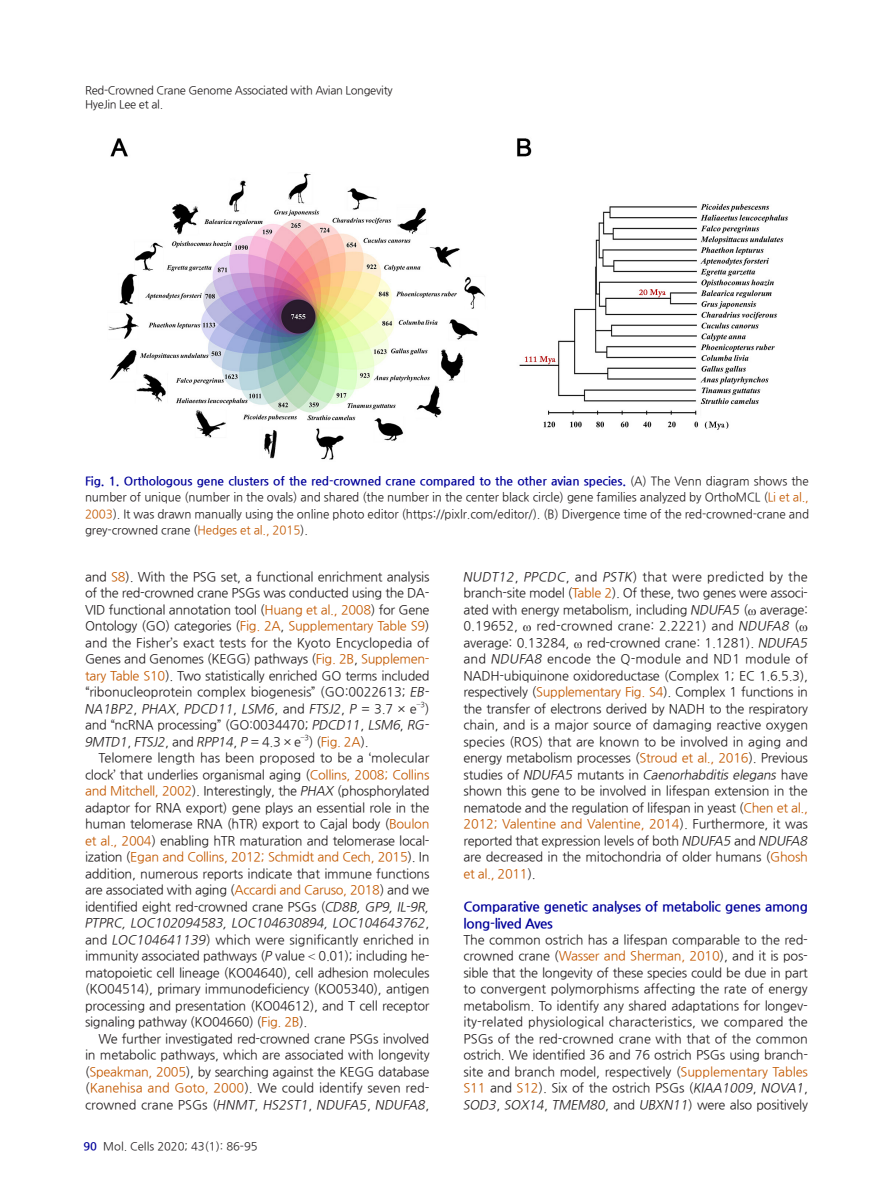
<style>
.page{position:relative;width:893px;height:1191px;background:#fff}
.page>*{position:absolute;margin:0;border:0;box-sizing:border-box;transform-origin:0 0}
._1__제목{font:700 13.5px/16.5px "Nanum Gothic";letter-spacing:-.025em;color:#00009a}
.본문{font:12.75px/16.5px "Nanum Gothic";letter-spacing:-.02em;color:#231f20}
.본문-2{font:12.75px/16.5px "Nanum Gothic";letter-spacing:.005em;color:#231f20}
.본문-3{font:12.75px "Nanum Gothic";color:#c35900}
.그림설명{font:12px/16.5px "Nanum Gothic";letter-spacing:-.01em;color:#231f20;text-align:justify}
.t1{font:11.25px/13.5px "Nanum Gothic";letter-spacing:-.025em;color:#231f20}
.t2{font:11.25px "Nanum Gothic";color:#231f20}
.본문-4{font:7.5px "Times New Roman";color:#231f20}
.s1{font-weight:700;color:#00009a}
.s2{color:#c35900}
.s3{font-style:italic}
.s4{font-family:"Nanum Gothic"}
.s5{color:#231f20}
.s6{font-family:"Times New Roman"}
</style>
<div class="page">
<img style="left:108px;top:138px;width:680px;height:322px">
<p class="t1" style="left:85px;top:84px;width:309px">Red-Crowned Crane Genome Associated with Avian Longevity<br>HyeJin Lee et al.</p>
<p class="그림설명" style="left:85px;top:472px;width:726px"><span class="s1">Fig. 1. Orthologous gene clusters of the red-crowned crane compared to the other avian species.</span> (A) The Venn diagram shows the number of unique (number in the ovals) and shared (the number in the center black circle) gene families analyzed by OrthoMCL (<span class="s2">Li et al., 2003</span>). It was drawn manually using the online photo editor (https://pixlr.com/editor/). (B) Divergence time of the red-crowned-crane and grey-crowned crane (<span class="s2">Hedges et al., 2015</span>).</p>
<p class="본문" style="left:84px;top:568px;width:348px">and <span class="s2">S8</span>). With the PSG set, a functional enrichment analysis of the red-crowned crane PSGs was conducted using the DA-VID functional annotation tool (<span class="s2">Huang et al., 2008</span>) for Gene Ontology (GO) categories (<span class="s2">Fig. 2A</span>, <span class="s2">Supplementary Table S9</span>) and the Fisher’s exact tests for the Kyoto Encyclopedia of Genes and Genomes (KEGG) pathways (<span class="s2">Fig. 2B</span>, <span class="s2">Supplemen&shy;tary Table S10</span>). Two statistically enriched GO terms included “ribonucleoprotein complex biogenesis” (GO:0022613; <span class="s3">EB-NA1BP2</span>, <span class="s3">PHAX</span>, <span class="s3">PDCD11</span>, <span class="s3">LSM6</span>, a n d <span class="s3">FTSJ2</span>, <span class="s3">P</span> = 3 . 7 × e</p>
<p class="본문-4" style="left:417px;top:698px;width:10px">–<span class="s4">3</span></p>
<p class="본문" style="left:84px;top:700px;width:348px;text-indent:340px">) and “ncRNA processing” (GO:0034470; <span class="s3">PDCD11</span>, <span class="s3">LSM6</span>, <span class="s3">RG-<br>9MTD1</span>, <span class="s3">FTSJ2</span>, a n d <span class="s3">RPP14</span>, <span class="s3">P</span> = 4 . 3 × e</p>
<p class="본문-4" style="left:301px;top:731px;width:10px">–<span class="s4">3</span></p>
<p class="본문-3" style="left:309px;top:735px;width:61px"><span class="s5">) (</span>Fig. 2A<span class="s5">).</span></p>
<p class="본문" style="left:84px;top:750px;width:348px;text-indent:14px">Telomere length has been proposed to be a ‘molecular clock’ that underlies organismal aging (<span class="s2">Collins, 2008; Collins and Mitchell, 2002</span>). Interestingly, the <span class="s3">PHAX</span> (phosphorylated adaptor for RNA export) gene plays an essential role in the human telomerase RNA (hTR) export to Cajal body (<span class="s2">Boulon et al., 2004</span>) enabling hTR maturation and telomerase local&shy;ization (<span class="s2">Egan and Collins, 2012; Schmidt and Cech, 2015</span>). In addition, numerous reports indicate that immune functions are associated with aging (<span class="s2">Accardi and Caruso, 2018</span>) and we identified eight red-crowned crane PSGs (<span class="s3">CD8B, GP9, IL-9R, PTPRC, LOC102094583, LOC104630894, LOC104643762</span>, and <span class="s3">LOC104641139</span>) which were significantly enriched in immunity associated pathways (<span class="s3">P</span> value <span class="s6">&lt;</span> 0.01); including he&shy;matopoietic cell lineage (KO04640), cell adhesion molecules (KO04514), primary immunodeficiency (KO05340), antigen processing and presentation (KO04612), and T cell receptor signaling pathway (KO04660) (<span class="s2">Fig. 2B</span>).</p>
<p class="본문" style="left:85px;top:1030px;width:346px;text-align:justify;text-indent:14px">We further investigated red-crowned crane PSGs involved in metabolic pathways, which are associated with longevity (<span class="s2">Speakman, 2005</span>), by searching against the KEGG database (<span class="s2">Kanehisa and Goto, 2000</span>). We could identify seven red&shy;crowned crane PSGs (<span class="s3">HNMT</span>, <span class="s3">HS2ST1</span>, <span class="s3">NDUFA5</span>, <span class="s3">NDUFA8</span>,</p>
<p class="t2" style="left:83px;top:1140px;width:176px"><span class="s1">90</span> Mol. Cells 2020; 43(1): 86-95</p>
<p class="본문" style="left:463px;top:568px;width:347px;text-align:justify"><span class="s3">NUDT12</span>, <span class="s3">PPCDC</span>, and <span class="s3">PSTK</span>) that were predicted by the branch-site model (<span class="s2">Table 2</span>). Of these, two genes were associ&shy;ated with energy metabolism, including <span class="s3">NDUFA5</span> ( average:<br>0.19652,</p>
<p class="본문-2" style="left:463px;top:618px;width:337px;text-indent:73px">red-crowned crane: 2.2221) and <span class="s3">NDUFA8</span> ( average: 0.13284,</p>
<p class="본문" style="left:463px;top:634px;width:347px;text-indent:123px">red-crowned crane: 1.1281). <span class="s3">NDUFA5 </span>and <span class="s3">NDUFA8</span> encode the Q-module and ND1 module of NADH-ubiquinone oxidoreductase (Complex 1; EC 1.6.5.3), respectively (<span class="s2">Supplementary Fig. S4</span>). Complex 1 functions in the transfer of electrons derived by NADH to the respiratory chain, and is a major source of damaging reactive oxygen species (ROS) that are known to be involved in aging and energy metabolism processes (<span class="s2">Stroud et al., 2016</span>). Previous st u d i e s of <span class="s3">NDUFA5</span> m u ta n ts i n <span class="s3">Caenorhabditis elegans</span> h a ve shown this gene to be involved in lifespan extension in the nematode and the regulation of lifespan in yeast (<span class="s2">Chen et al., 2012; Valentine and Valentine, 2014</span>). Furthermore, it was reported that expression levels of both <span class="s3">NDUFA5</span> and <span class="s3">NDUFA8 </span>are decreased in the mitochondria of older humans (<span class="s2">Ghosh et al., 2011</span>).</p>
<p class="_1__제목" style="left:463px;top:899px;width:346px">Comparative genetic analyses of metabolic genes among long-lived Aves</p>
<p class="본문" style="left:463px;top:931px;width:347px;text-align:justify">The common ostrich has a lifespan comparable to the red&shy;crowned crane (<span class="s2">Wasser and Sherman, 2010</span>), and it is pos&shy;sible that the longevity of these species could be due in part to convergent polymorphisms affecting the rate of energy metabolism. To identify any shared adaptations for longev&shy;ity-related physiological characteristics, we compared the PSGs of the red-crowned crane with that of the common ostrich. We identified 36 and 76 ostrich PSGs using branch&shy;site and branch model, respectively (<span class="s2">Supplementary Tables S11</span> and <span class="s2">S12</span>). Six of the ostrich PSGs (<span class="s3">KIAA1009</span>, <span class="s3">NOVA1</span>, <span class="s3">SOD3</span>, <span class="s3">SOX14</span>, <span class="s3">TMEM80</span>, and <span class="s3">UBXN11</span>) were also positively</p>
</div>
